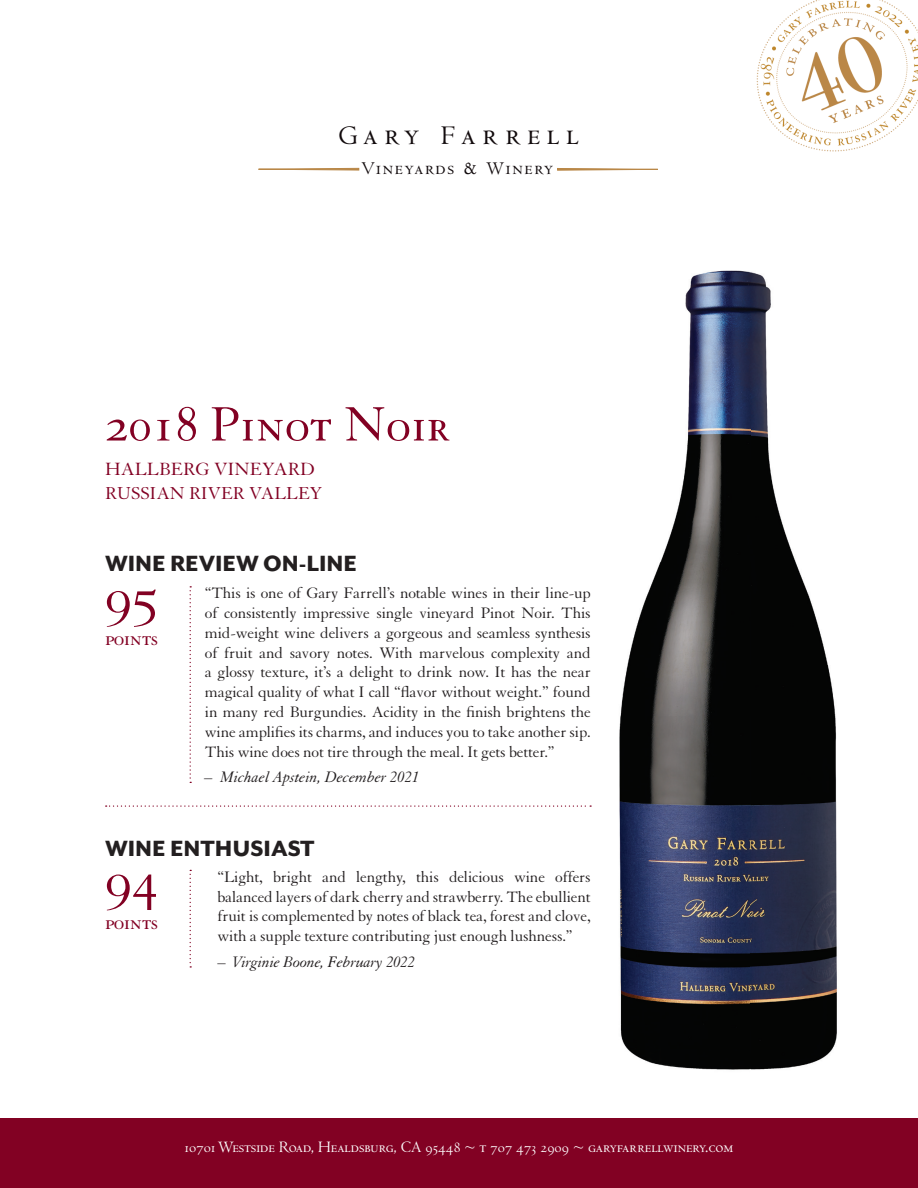
<style>
.page{position:relative;width:918px;height:1188px;background:#fff}
.page>*{position:absolute;margin:0;border:0;box-sizing:border-box;transform-origin:0 0}
.t1{font:55.2px "Granjon";color:#820123;scale:1.1 1}
.t2{font:52.5px "Granjon SC";color:#820123}
.t3{font:33.45px "Centaur MT SC";letter-spacing:.2em;color:#110a0c}
.t4{font:800 25.35px "Mr Eaves Mod OT";color:#231f20}
.t5{font:22.05px "Granjon SC";letter-spacing:-.025em;color:#820123}
.t6{font:20.4px "Centaur MT SC";letter-spacing:.085em;color:#110a0c}
.t7{font:19.35px "Granjon SC";color:#820123}
.t8{font:18.75px "Granjon";color:#820123}
.t9{font:16.5px/19.8px "Granjon";letter-spacing:-.01em;color:#231f20;text-align:justify}
.t10{font:16.5px "Centaur MT SC";color:#fff}
.t11{font:italic 16.5px "Granjon";color:#231f20}
.s1{font-size:27.9px}
.s2{font-size:18.6px}
.s3{font-size:29.7px}
.s4{font-style:normal}
.s5{font-family:"Centaur"}
</style>
<div class="page">
<div style="left:0;top:1119px;width:918px;height:69px;background:#820123"></div>
<svg style="left:259px;top:168px;width:100px;height:3px"></svg>
<svg style="left:557px;top:168px;width:101px;height:3px"></svg>
<svg style="left:106px;top:805px;width:485px;height:2px"></svg>
<svg style="left:190px;top:586px;width:1px;height:197px"></svg>
<svg style="left:190px;top:870px;width:1px;height:98px"></svg>
<img style="left:619px;top:270px;width:218px;height:800px">
<img style="left:756px;top:0;width:162px;height:152px">
<h3 class="t3" style="left:339px;top:116px;width:242px"><span class="s1">G</span>ary <span class="s1">F</span>arrell</h3>
<p class="t6" style="left:361px;top:157px;width:194px"><span class="s2">V</span>ineyards <span class="s3">&amp;</span> <span class="s2">W</span>inery</p>
<h2 class="t2" style="left:105px;top:397px;width:346px">2018 Pinot Noir</h2>
<p class="t7" style="left:105px;top:459px;width:211px">HALLBERG VINEYARD</p>
<p class="t8" style="left:105px;top:483px;width:219px">RUSSIAN RIVER VALLEY</p>
<h3 class="t4" style="left:105px;top:549px;width:253px">WINE REVIEW ON-LINE</h3>
<h1 class="t1" style="left:105px;top:580px;width:51px">95</h1>
<h3 class="t5" style="left:105px;top:627px;width:55px">points</h3>
<p class="t9" style="left:205px;top:584px;width:387px">“This is one of Gary Farrell’s notable wines in their line-up of consistently impressive single vineyard Pinot Noir. This mid-weight wine delivers a gorgeous and seamless synthesis of fruit and savory notes. With marvelous complexity and a glossy texture, it’s a delight to drink now. It has the near magical quality of what I call “flavor without weight.” found in many red Burgundies. Acidity in the finish brightens the wine amplifies its charms, and induces you to take another sip.<br>This wine does not tire through the meal. It gets better.”</p>
<p class="t11" style="left:205px;top:769px;width:216px">– Michael Apstein, December 2021</p>
<h3 class="t4" style="left:105px;top:834px;width:211px">WINE ENTHUSIAST</h3>
<h1 class="t1" style="left:105px;top:863px;width:51px">94</h1>
<h3 class="t5" style="left:105px;top:910px;width:55px">points</h3>
<p class="t9" style="left:217px;top:867px;width:375px">“Light, bright and lengthy, this delicious wine offers balanced layers of dark cherry and strawberry. The ebullient fruit is complemented by notes of black tea, forest and clove, with a supple texture contributing just enough lushness.”</p>
<p class="t11" style="left:217px;top:953px;width:199px"><span class="s4">–</span> Virginie Boone, February 2022</p>
<p class="t10" style="left:185px;top:1138px;width:550px">10701 Westside Road, Healdsburg, CA 95448 <span class="s5">~</span> t 707 473 2909 ~ garyfarrellwinery.com</p>
</div>
